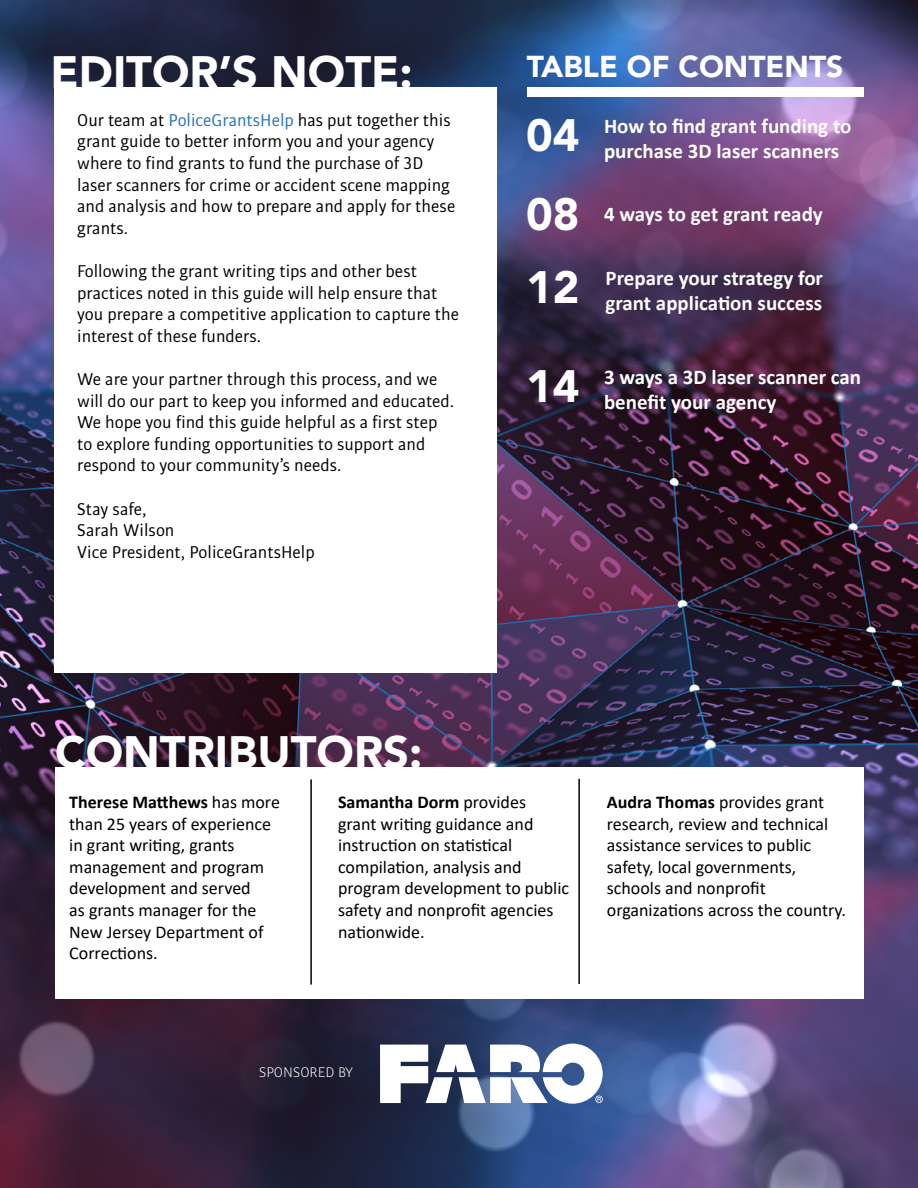
<style>
.page{position:relative;width:918px;height:1188px;background:#fff}
.page>*{position:absolute;margin:0;border:0;box-sizing:border-box;transform-origin:0 0}
.t1{font:900 45px/78.9px "Avenir LT Std";color:#fff}
.t2{font:900 30px "Avenir LT Std";color:#fff}
.t3{font:700 21px/25.2px "Calibri";color:#fff}
.t4{font:18px/21.6px "Bulo";color:#000}
.t5{font:18px/21.6px "Calibri";color:#000}
.t6{font:300 15px "Bulo";color:#fff}
.s1{color:#2773ba}
.s2{font-weight:700}
</style>
<div class="page">
<img style="left:0;top:0;width:918px;height:1188px">
<div style="left:54px;top:88px;width:443px;height:585px;background:#fff"></div>
<div style="left:527px;top:88px;width:336px;height:9px;background:#fff"></div>
<div style="left:55px;top:767px;width:808px;height:231px;background:#fff"></div>
<svg style="left:380px;top:1044px;width:223px;height:60px"></svg>
<hr style="left:310px;top:779px;width:2px;height:206px;background:#000">
<hr style="left:578px;top:779px;width:2px;height:205px;background:#000">
<h1 class="t1" style="left:51px;top:33px;width:364px">EDITOR’S NOTE:</h1>
<p class="t4" style="left:77px;top:109px;width:380px">Our team at <span class="s1">PoliceGrantsHelp</span> has put together this grant guide to better inform you and your agency where to find grants to fund the purchase of 3D laser scanners for crime or accident scene mapping and analysis and how to prepare and apply for these grants.</p>
<p class="t4" style="left:77px;top:260px;width:383px">Following the grant writing tips and other best practices noted in this guide will help ensure that you prepare a competitive application to capture the interest of these funders.</p>
<p class="t4" style="left:77px;top:368px;width:378px">We are your partner through this process, and we will do our part to keep you informed and educated.<br>We hope you find this guide helpful as a first step to explore funding opportunities to support and respond to your community’s needs.</p>
<p class="t4" style="left:77px;top:497px;width:239px">Stay safe,<br>Sarah Wilson<br>Vice President, PoliceGrantsHelp</p>
<h2 class="t2" style="left:527px;top:48px;width:318px">TABLE OF CONTENTS</h2>
<h1 class="t1" style="left:526px;top:96px;width:55px">04<br>08</h1>
<h1 class="t1" style="left:526px;top:238px;width:55px;line-height:98.7px">12<br>14</h1>
<p class="t3" style="left:604px;top:113px;width:249px">How to find grant funding to purchase 3D laser scanners</p>
<p class="t3" style="left:604px;top:201px;width:220px">4 ways to get grant ready</p>
<p class="t3" style="left:606px;top:265px;width:219px">Prepare your strategy for grant application success</p>
<p class="t3" style="left:604px;top:364px;width:259px">3 ways a 3D laser scanner can benefit your agency</p>
<h1 class="t1" style="left:55px;top:712px;width:369px">CONTRIBUTORS:</h1>
<p class="t5" style="left:69px;top:791px;width:212px"><span class="s2">Therese Matthews</span> has more than 25 years of experience in grant writing, grants management and program development and served<br>as grants manager for the<br>New Jersey Department of<br>Corrections.</p>
<p class="t5" style="left:338px;top:791px;width:233px"><span class="s2">Samantha Dorm</span> provides<br>grant writing guidance and instruction on statistical compilation, analysis and program development to public safety and nonprofit agencies nationwide.</p>
<p class="t5" style="left:607px;top:791px;width:241px"><span class="s2">Audra Thomas</span> provides grant research, review and technical assistance services to public safety, local governments, schools and nonprofit organizations across the country.</p>
<p class="t6" style="left:259px;top:1063px;width:96px">SPONSORED BY</p>
</div>
